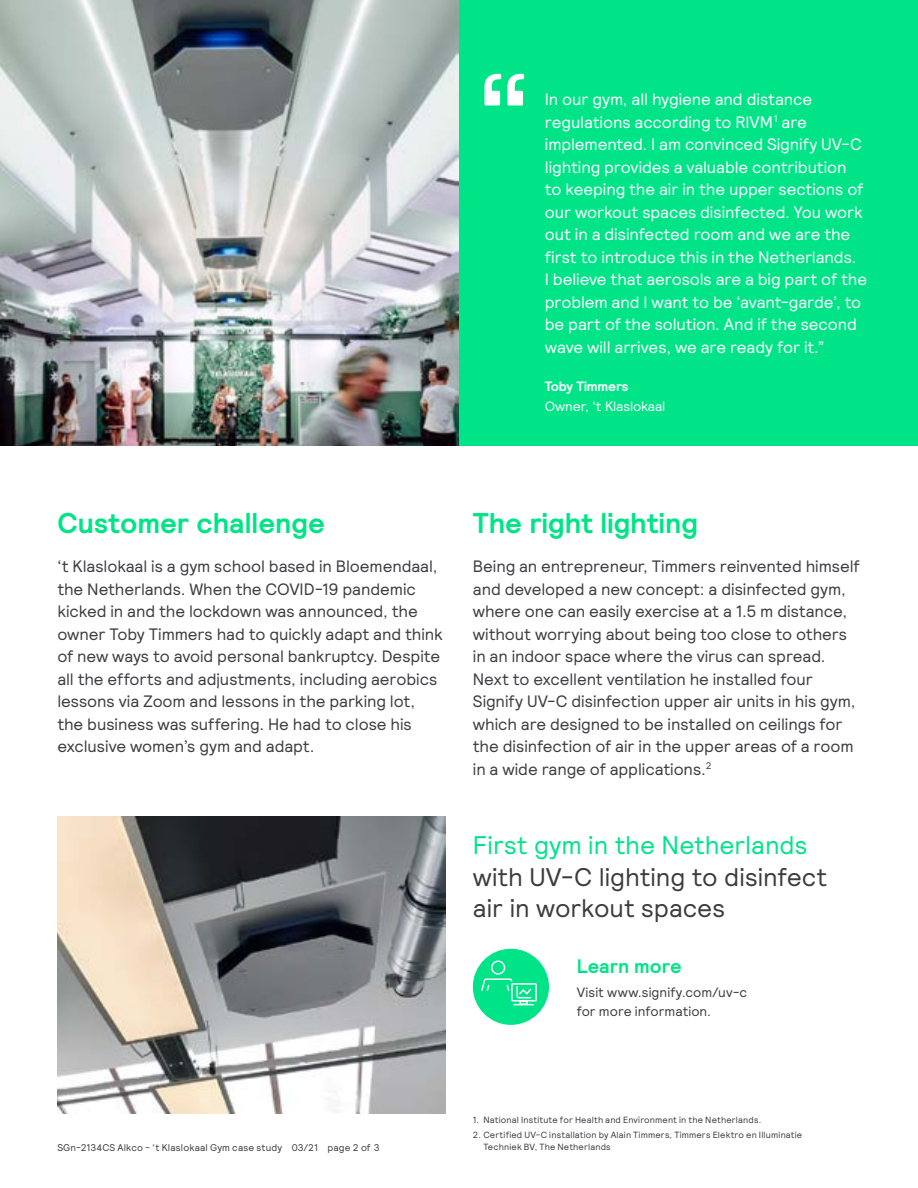
<style>
.page{position:relative;width:918px;height:1188px;background:#fff}
.page>*{position:absolute;margin:0;border:0;box-sizing:border-box;transform-origin:0 0}
.t1{font:153px "Signify Relative";color:#fff}
.t2{font:700 28.5px "Signify Relative";color:#00e487}
.t3{font:25.5px/31.5px "Signify Relative";color:#3c3c41}
.t4{font:25.5px "Signify Relative";color:#00e487}
.t5{font:700 19.5px "Signify Relative";letter-spacing:-.005em;color:#00e487}
.t6{font:16.5px/22.5px "Signify Relative";letter-spacing:-.005em;color:#3c3c41}
.t7{font:16.5px/22.5px "Signify Relative";letter-spacing:-.005em;color:#fff}
.t8{font:13.5px/19.5px "Signify Relative";letter-spacing:.005em;color:#3c3c41}
.t9{font:13.5px "Signify Relative";letter-spacing:-.01em;color:#fff}
.t10{font:700 13.5px "Signify Relative";letter-spacing:-.01em;color:#fff}
.t11{font:9.75px "Signify Relative";letter-spacing:.015em;color:#3c3c41}
.t12{font:9px/12px "Signify Relative";letter-spacing:.02em;color:#3c3c41}
</style>
<div class="page">
<img style="left:57px;top:817px;width:388px;height:297px">
<img style="left:0;top:0;width:459px;height:446px">
<div style="left:459px;top:0;width:459px;height:446px;background:#00e487"></div>
<div style="left:473px;top:949px;width:76px;height:76px;background:#00e487;border-radius:50%"></div>
<svg style="left:480px;top:960px;width:57px;height:46px"></svg>
<h1 class="t1" style="left:473px;top:28px;width:64px">“</h1>
<p class="t7" style="left:545px;top:87px;width:324px">In our gym, all hygiene and distance regulations according to RIVM<sup>1</sup> are implemented. I am convinced Signify UV-C lighting provides a valuable contribution to keeping the air in the upper sections of our workout spaces disinfected. You work out in a disinfected room and we are the first to introduce this in the Netherlands.<br>I believe that aerosols are a big part of the problem and I want to be ‘avant-garde’, to be part of the solution. And if the second wave will arrives, we are ready for it.”</p>
<p class="t10" style="left:545px;top:378px;width:85px">Toby Timmers</p>
<p class="t9" style="left:545px;top:397px;width:122px">Owner, ‘t Klaslokaal</p>
<h2 class="t2" style="left:57px;top:505px;width:269px">Customer challenge</h2>
<p class="t6" style="left:57px;top:555px;width:387px">‘t Klaslokaal is a gym school based in Bloemendaal, the Netherlands. When the COVID-19 pandemic kicked in and the lockdown was announced, the owner Toby Timmers had to quickly adapt and think of new ways to avoid personal bankruptcy. Despite all the efforts and adjustments, including aerobics lessons via Zoom and lessons in the parking lot, the business was suffering. He had to close his exclusive women’s gym and adapt.</p>
<h2 class="t2" style="left:473px;top:505px;width:227px">The right lighting</h2>
<p class="t6" style="left:473px;top:555px;width:388px">Being an entrepreneur, Timmers reinvented himself and developed a new concept: a disinfected gym, where one can easily exercise at a 1.5 m distance, without worrying about being too close to others in an indoor space where the virus can spread.<br>Next to excellent ventilation he installed four Signify UV-C disinfection upper air units in his gym, which are designed to be installed on ceilings for the disinfection of air in the upper areas of a room in a wide range of applications.<sup>2</sup></p>
<h3 class="t4" style="left:473px;top:829px;width:336px">First gym in the Netherlands</h3>
<h3 class="t3" style="left:473px;top:860px;width:356px">with UV-C lighting to disinfect air in workout spaces</h3>
<p class="t5" style="left:577px;top:953px;width:106px">Learn more</p>
<p class="t8" style="left:577px;top:982px;width:172px">Visit www.signify.com/uv-c for more information.</p>
<p class="t11" style="left:57px;top:1141px;width:324px">SGn-2134CS Alkco - ‘t Klaslokaal Gym case study 03/21 page 2 of 3</p>
<p class="t12" style="left:473px;top:1113px;width:290px">1. National Institute for Health and Environment in the Netherlands.</p>
<p class="t12" style="left:483px;top:1128px;width:320px;text-indent:-11px">2. Certified UV-C installation by Alain Timmers, Timmers Elektro en Illuminatie<br>Techniek BV, The Netherlands</p>
</div>
